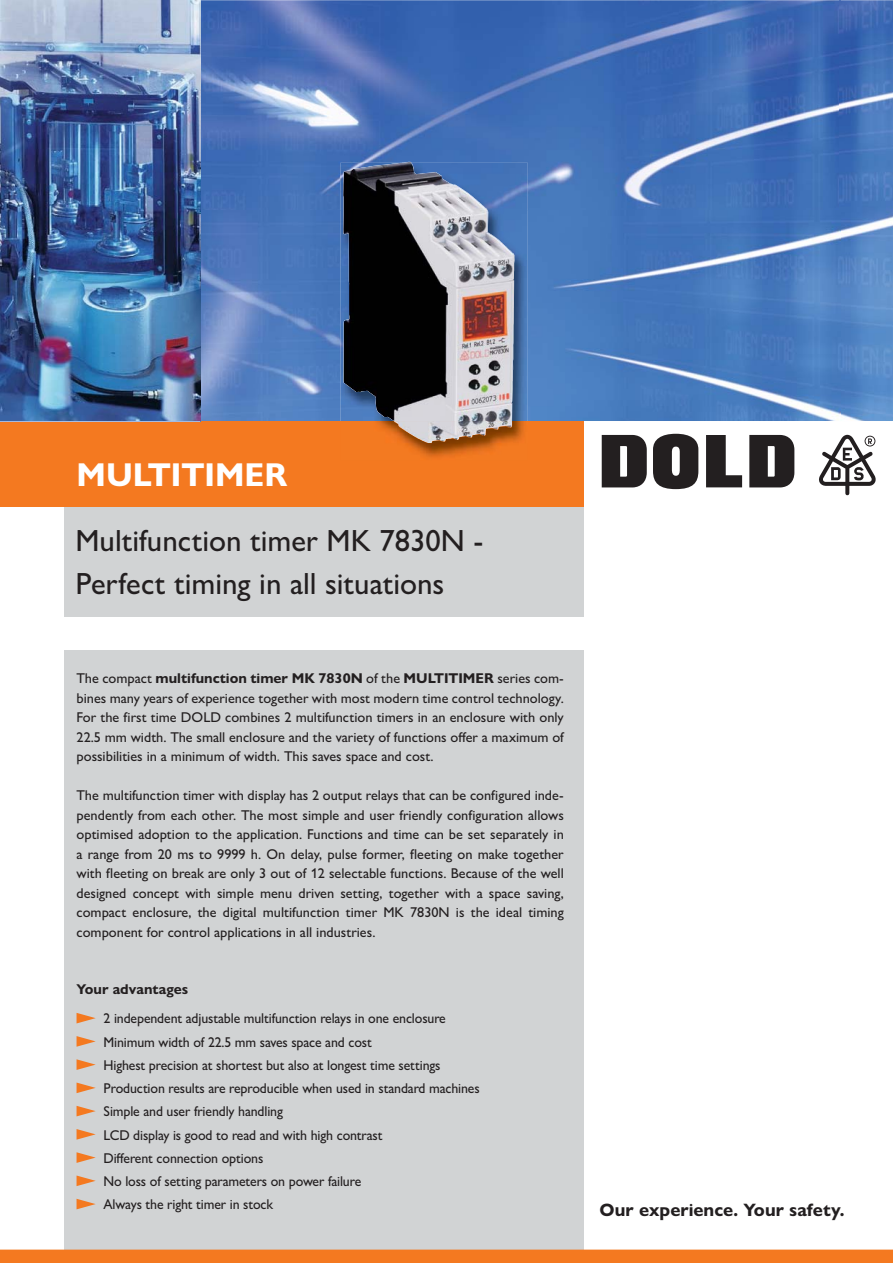
<style>
.page{position:relative;width:893px;height:1263px;background:#fff}
.page>*{position:absolute;margin:0;border:0;box-sizing:border-box;transform-origin:0 0}
.t1{font:700 33.15px "Gill Sans Nova";color:#fff}
.t2{font:500 30.75px/43.5px "Gill Sans Nova";color:#231f20}
.t3{font:700 18px "Gill Sans Nova";color:#231f20}
.t4{font:500 14.25px/19.5px "Gill Sans Nova";letter-spacing:-.01em;color:#231f20;text-align:justify}
.t5{font:700 14.25px "Gill Sans Nova";color:#231f20}
.s1{font-weight:700}
</style>
<div class="page">
<div style="left:64px;top:650px;width:519px;height:613px;background:#d1d3d4"></div>
<div style="left:64px;top:506px;width:519px;height:111px;background:#d1d3d4"></div>
<div style="left:0;top:1250px;width:892px;height:13px;background:#f47920"></div>
<img style="left:201px;top:0;width:638px;height:210px">
<img style="left:839px;top:0;width:53px;height:421px">
<img style="left:201px;top:210px;width:139px;height:211px">
<img style="left:528px;top:210px;width:312px;height:211px">
<img style="left:0;top:0;width:201px;height:421px">
<svg style="left:706px;top:435px;width:36px;height:52px"></svg>
<svg style="left:653px;top:434px;width:45px;height:55px"></svg>
<svg style="left:749px;top:435px;width:45px;height:52px;background:#3e3b3c"></svg>
<svg style="left:601px;top:435px;width:45px;height:52px;background:#403c3d"></svg>
<svg style="left:819px;top:435px;width:56px;height:60px"></svg>
<div style="left:0;top:421px;width:583px;height:85px;background:#f47920"></div>
<img style="left:413px;top:163px;width:115px;height:258px">
<img style="left:340px;top:163px;width:3px;height:258px">
<img style="left:377px;top:421px;width:147px;height:37px">
<img style="left:343px;top:163px;width:70px;height:258px">
<img style="left:394px;top:421px;width:19px;height:15px">
<img style="left:0;top:421px;width:201px;height:1px">
<svg style="left:77px;top:1013px;width:19px;height:10px"></svg>
<svg style="left:77px;top:1036px;width:19px;height:11px"></svg>
<svg style="left:77px;top:1059px;width:19px;height:11px"></svg>
<svg style="left:77px;top:1083px;width:19px;height:10px"></svg>
<svg style="left:77px;top:1106px;width:19px;height:10px"></svg>
<svg style="left:77px;top:1129px;width:19px;height:11px"></svg>
<svg style="left:77px;top:1152px;width:19px;height:11px"></svg>
<svg style="left:77px;top:1176px;width:19px;height:10px"></svg>
<svg style="left:77px;top:1199px;width:19px;height:10px"></svg>
<h1 class="t1" style="left:77px;top:463px;width:212px">MULTITIMER</h1>
<h2 class="t2" style="left:75px;top:522px;width:409px">Multifunction timer MK 7830N -<br>Perfect timing in all situations</h2>
<p class="t4" style="left:77px;top:670px;width:489px">The compact <span class="s1">multifunction timer MK 7830N</span> of the <span class="s1">MULTITIMER</span> series com&shy;bines many years of experience together with most modern time control technology.<br>For the first time DOLD combines 2 multifunction timers in an enclosure with only 22.5 mm width. The small enclosure and the variety of functions offer a maximum of possibilities in a minimum of width. This saves space and cost.</p>
<p class="t4" style="left:77px;top:787px;width:489px">The multifunction timer with display has 2 output relays that can be configured inde&shy;pendently from each other. The most simple and user friendly configuration allows optimised adoption to the application. Functions and time can be set separately in a range from 20 ms to 9999 h. On delay, pulse former, fleeting on make together with fleeting on break are only 3 out of 12 selectable functions. Because of the well designed concept with simple menu driven setting, together with a space saving, compact enclosure, the digital multifunction timer MK 7830N is the ideal timing component for control applications in all industries.</p>
<p class="t5" style="left:77px;top:985px;width:113px">Your advantages</p>
<p class="t4" style="left:103px;top:1009px;width:377px;line-height:23.2px;text-align:left">2 independent adjustable multifunction relays in one enclosure Minimum width of 22.5 mm saves space and cost<br>Highest precision at shortest but also at longest time settings Production results are reproducible when used in standard machines Simple and user friendly handling<br>LCD display is good to read and with high contrast<br>Different connection options<br>No loss of setting parameters on power failure<br>Always the right timer in stock</p>
<p class="t3" style="left:599px;top:1204px;width:246px">Our experience. Your safety.</p>
</div>
